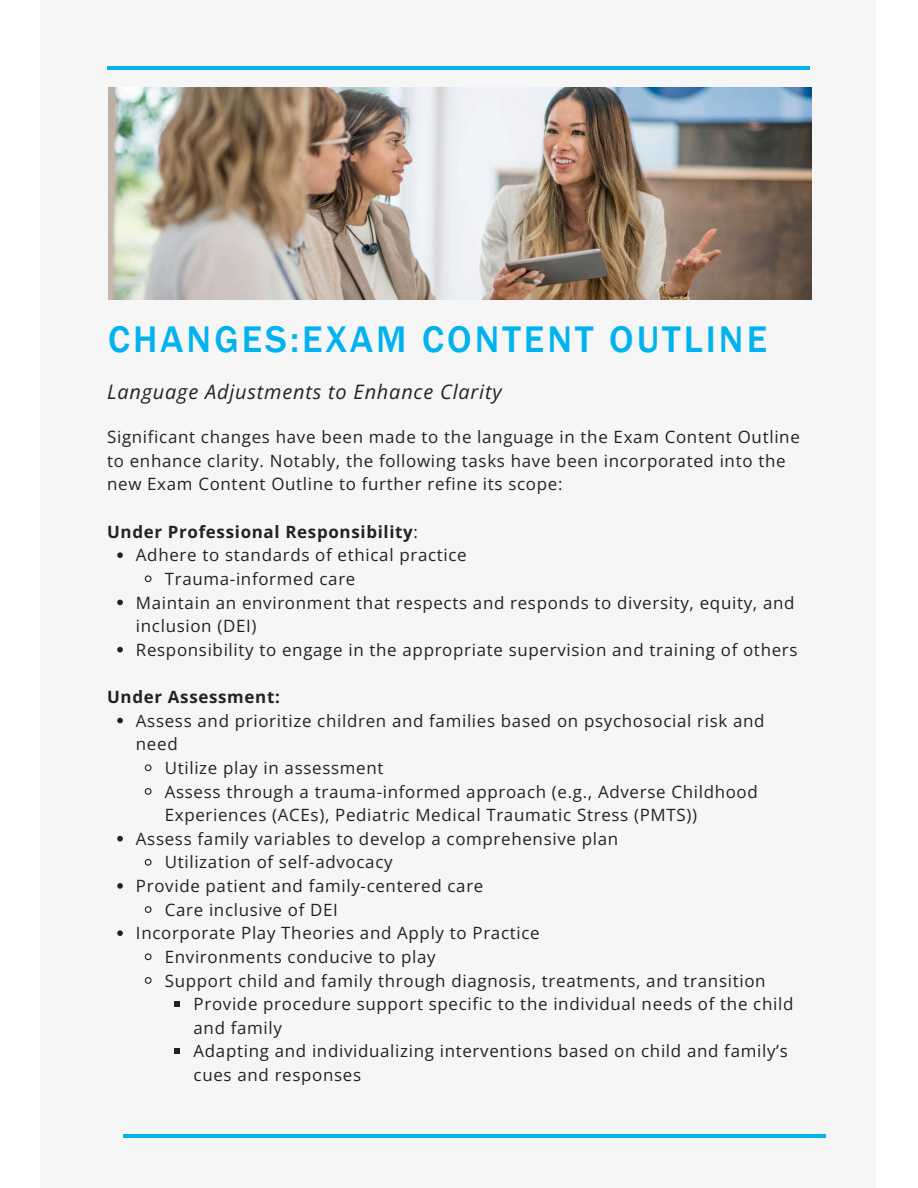
<style>
.page{position:relative;width:918px;height:1188px;background:#f6f6f6}
.page>*{position:absolute;margin:0;border:0;box-sizing:border-box;transform-origin:0 0}
.t1{font:500 37.95px "Franklin Gothic";letter-spacing:.08em;color:#00b2ef}
.t2{font:italic 19.95px "Open Sans";letter-spacing:.04em;color:#222}
.t3{font:16.95px/23.7px "Open Sans";letter-spacing:.04em;color:#222}
.t4{font:700 16.95px "Open Sans";letter-spacing:.04em;color:#222}
.s1{font-weight:400}
</style>
<div class="page">
<hr style="left:107px;top:67px;width:703px;height:3px;background:#00b2ef">
<hr style="left:123px;top:1134px;width:703px;height:3px;background:#00b2ef">
<img style="left:108px;top:87px;width:703px;height:213px">
<svg style="left:117px;top:552px;width:6px;height:6px"></svg>
<svg style="left:144px;top:575px;width:8px;height:8px"></svg>
<svg style="left:117px;top:600px;width:6px;height:5px"></svg>
<svg style="left:117px;top:647px;width:6px;height:5px"></svg>
<svg style="left:117px;top:718px;width:6px;height:5px"></svg>
<svg style="left:144px;top:764px;width:8px;height:8px"></svg>
<svg style="left:144px;top:788px;width:8px;height:7px"></svg>
<svg style="left:117px;top:836px;width:6px;height:5px"></svg>
<svg style="left:144px;top:858px;width:8px;height:8px"></svg>
<svg style="left:117px;top:883px;width:6px;height:6px"></svg>
<svg style="left:144px;top:906px;width:8px;height:7px"></svg>
<svg style="left:117px;top:930px;width:6px;height:6px"></svg>
<svg style="left:144px;top:953px;width:8px;height:8px"></svg>
<svg style="left:144px;top:977px;width:8px;height:7px"></svg>
<svg style="left:175px;top:1001px;width:5px;height:6px"></svg>
<svg style="left:175px;top:1048px;width:5px;height:6px"></svg>
<div style="left:0;top:0;width:40px;height:1188px;background:#fff"></div>
<div style="left:876px;top:0;width:42px;height:1188px;background:#fff"></div>
<p class="t1" style="left:108px;top:317px;width:660px">CHANGES:EXAM CONTENT OUTLINE</p>
<p class="t2" style="left:107px;top:378px;width:396px">Language Adjustments to Enhance Clarity</p>
<p class="t3" style="left:107px;top:425px;width:694px">Significant changes have been made to the language in the Exam Content Outline to enhance clarity. Notably, the following tasks have been incorporated into the new Exam Content Outline to further refine its scope:</p>
<p class="t4" style="left:107px;top:520px;width:312px">Under Professional Responsibility<span class="s1">:</span></p>
<h1 class="t3" style="left:136px;top:543px;width:332px">Adhere to standards of ethical practice</h1>
<h2 class="t3" style="left:165px;top:567px;width:192px">Trauma-informed care</h2>
<p class="t3" style="left:136px;top:590px;width:660px">Maintain an environment that respects and responds to diversity, equity, and inclusion (DEI)</p>
<p class="t3" style="left:136px;top:637px;width:663px">Responsibility to engage in the appropriate supervision and training of others</p>
<p class="t4" style="left:107px;top:685px;width:174px">Under Assessment:</p>
<p class="t3" style="left:136px;top:708px;width:630px">Assess and prioritize children and families based on psychosocial risk and need</p>
<p class="t3" style="left:165px;top:756px;width:220px">Utilize play in assessment</p>
<p class="t3" style="left:165px;top:779px;width:595px">Assess through a trauma-informed approach (e.g., Adverse Childhood<br>Experiences (ACEs), Pediatric Medical Traumatic Stress (PMTS))</p>
<h3 class="t3" style="left:136px;top:826px;width:484px">Assess family variables to develop a comprehensive plan</h3>
<p class="t3" style="left:165px;top:850px;width:229px">Utilization of self-advocacy</p>
<p class="t3" style="left:136px;top:874px;width:349px">Provide patient and family-centered care</p>
<p class="t3" style="left:165px;top:897px;width:175px">Care inclusive of DEI</p>
<p class="t3" style="left:136px;top:921px;width:405px">Incorporate Play Theories and Apply to Practice</p>
<p class="t3" style="left:165px;top:945px;width:272px">Environments conducive to play</p>
<p class="t3" style="left:165px;top:968px;width:602px">Support child and family through diagnosis, treatments, and transition</p>
<p class="t3" style="left:194px;top:992px;width:601px">Provide procedure support specific to the individual needs of the child and family</p>
<p class="t3" style="left:194px;top:1039px;width:596px">Adapting and individualizing interventions based on child and family’s cues and responses</p>
</div>
